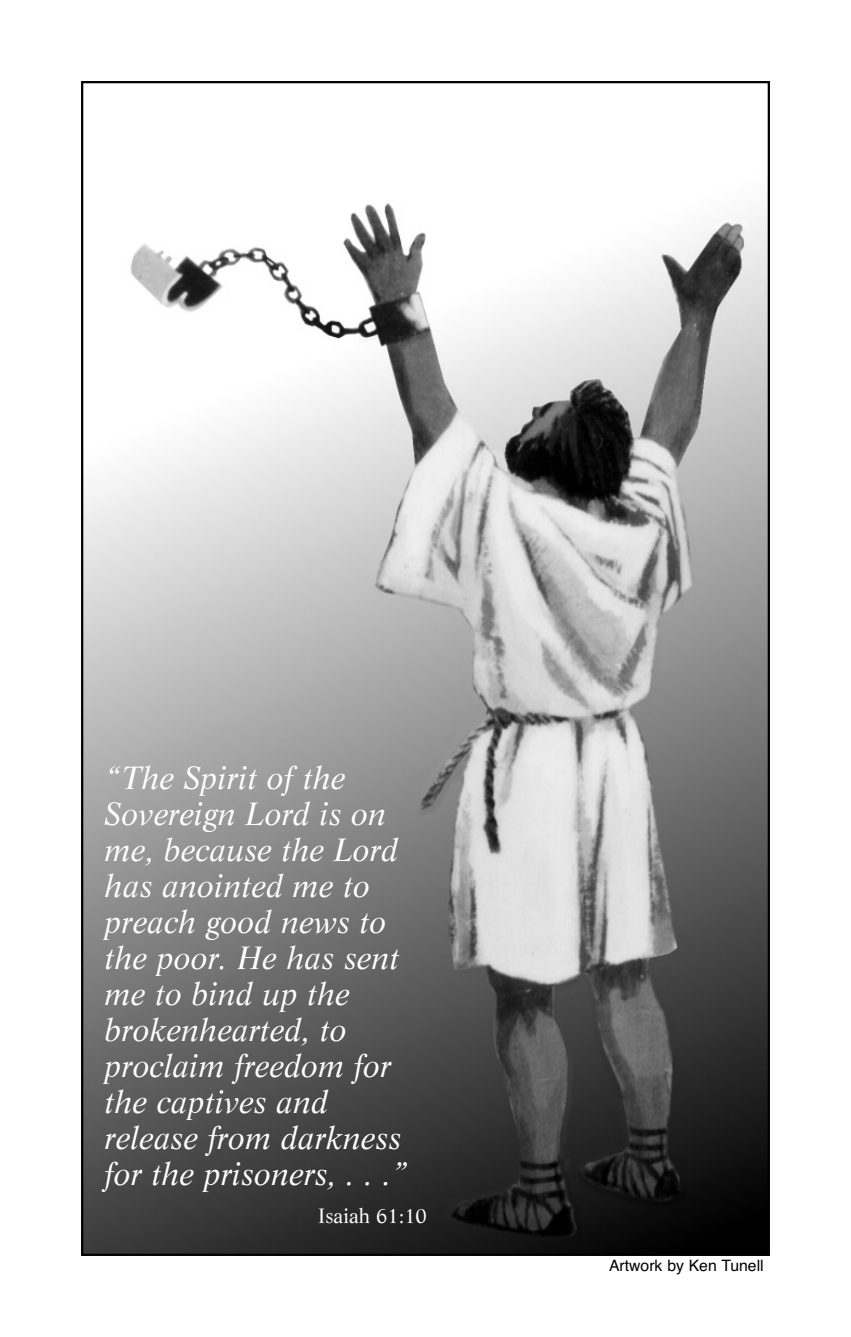
<style>
.page{position:relative;width:851px;height:1337px;background:#fff}
.page>*{position:absolute;margin:0;border:0;box-sizing:border-box;transform-origin:0 0}
.t1{font:italic 31.5px/36px "Life";color:#fff}
.t2{font:20.25px "Life";color:#fff}
.t3{font:15.75px "Helvetica";color:#000}
</style>
<div class="page">
<img style="left:84px;top:203px;width:683px;height:1050px">
<p class="t1" style="left:105px;top:762px;width:306px">“The Spirit of the<br>Sovereign Lord is on me, because the Lord has anointed me to preach good news to the poor. He has sent me to bind up the brokenhearted, to proclaim freedom for the captives and release from darkness for the prisoners, . . .”</p>
<p class="t2" style="left:318px;top:1207px;width:110px">Isaiah 61:10</p>
<p class="t3" style="left:609px;top:1260px;width:156px">Artwork by Ken Tunell</p>
</div>
